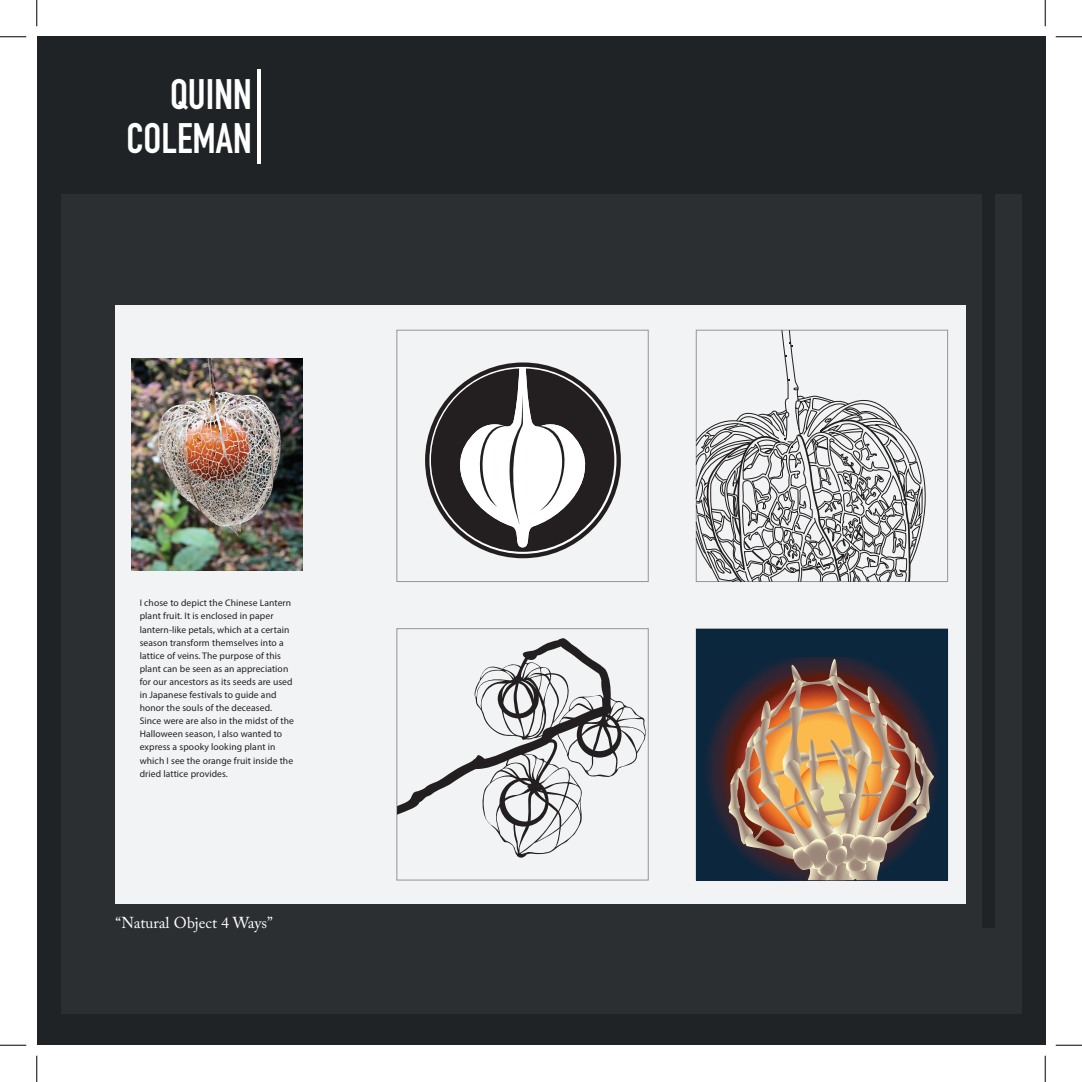
<style>
.page{position:relative;width:1082px;height:1082px;background:#fff}
.page>*{position:absolute;margin:0;border:0;box-sizing:border-box;transform-origin:0 0}
.t1{font:700 42px/43.8px "DIN Condensed";color:#fff;text-align:right}
.Piece_Title{font:15.75px "Adobe Caslon Pro";color:#fff}
.t2{font:9.62px/13.1px "Myriad Pro";letter-spacing:.01em;color:#231f20}
</style>
<div class="page">
<div style="left:37px;top:37px;width:1008px;height:1008px;background:#202326"></div>
<div style="left:61px;top:194px;width:960px;height:819px;background:#2c2f32"></div>
<hr style="left:257px;top:69px;width:3px;height:94px;background:#fff">
<div style="left:982px;top:163px;width:12px;height:765px;background:#202326"></div>
<div style="left:116px;top:304px;width:850px;height:599px;background:#f2f3f4"></div>
<div style="left:396px;top:330px;width:252px;height:252px;border:1px solid #939598"></div>
<div style="left:396px;top:628px;width:252px;height:252px;border:1px solid #939598"></div>
<div style="left:425px;top:362px;width:196px;height:196px;border:4px solid #231f20;border-radius:50%"></div>
<svg style="left:431px;top:368px;width:183px;height:184px"></svg>
<svg style="left:695px;top:329px;width:240px;height:254px"></svg>
<svg style="left:397px;top:638px;width:249px;height:221px"></svg>
<div style="left:696px;top:629px;width:251px;height:30px;background:#0b273e"></div>
<svg style="left:696px;top:657px;width:251px;height:223px;background:#12263a"></svg>
<svg style="left:728px;top:659px;width:206px;height:221px;background:#8d6e58"></svg>
<img style="left:131px;top:359px;width:171px;height:211px">
<svg style="left:0;top:36px;width:26px;height:1px"></svg>
<svg style="left:1055px;top:36px;width:27px;height:1px"></svg>
<svg style="left:0;top:1044px;width:26px;height:1px"></svg>
<svg style="left:1055px;top:1044px;width:27px;height:1px"></svg>
<svg style="left:36px;top:0;width:1px;height:26px"></svg>
<svg style="left:36px;top:1055px;width:1px;height:27px"></svg>
<svg style="left:1044px;top:0;width:1px;height:26px"></svg>
<svg style="left:1044px;top:1055px;width:1px;height:27px"></svg>
<h1 class="t1" style="left:126px;top:72px;width:127px">QUINN<br>COLEMAN</h1>
<p class="t2" style="left:140px;top:596px;width:156px">I chose to depict the Chinese Lantern plant fruit. It is enclosed in paper lantern-like petals, which at a certain season transform themselves into a lattice of veins. The purpose of this plant can be seen as an appreciation for our ancestors as its seeds are used in Japanese festivals to guide and honor the souls of the deceased.<br>Since were are also in the midst of the Halloween season, I also wanted to express a spooky looking plant in which I see the orange fruit inside the dried lattice provides.</p>
<p class="Piece_Title" style="left:116px;top:913px;width:159px">“Natural Object 4 Ways”</p>
</div>
